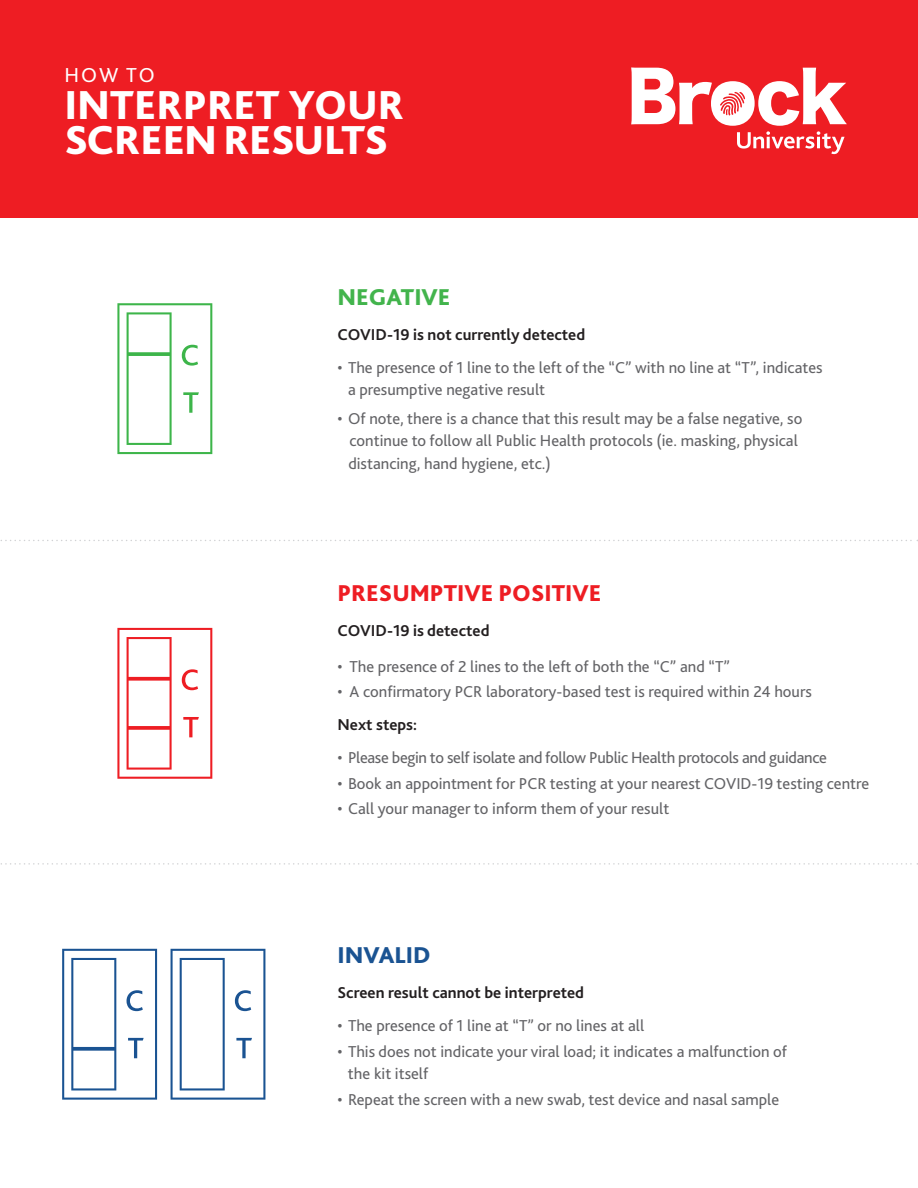
<style>
.page{position:relative;width:918px;height:1188px;background:#fff}
.page>*{position:absolute;margin:0;border:0;box-sizing:border-box;transform-origin:0 0}
.t1{font:800 42.3px "Bliss 2";color:#fff}
.t2{font:800 42.3px "Bliss 2";letter-spacing:-.02em;color:#fff}
.t3{font:800 24px "Bliss 2";color:#ee1d23}
.t4{font:800 24px "Bliss 2";color:#42b44c}
.t5{font:800 24px "Bliss 2";color:#1a5392}
.t6{font:21.15px "Bliss 2";color:#fff}
.t7{font:16.5px "Bliss 2";color:#636366}
.t8{font:700 16.5px "Bliss 2";color:#231f20}
.t9{font:16.5px "Bliss 2";letter-spacing:-.02em;color:#636366}
</style>
<div class="page">
<div style="left:1px;top:0;width:917px;height:217px;background:#ee1d23"></div>
<svg style="left:631px;top:67px;width:216px;height:87px"></svg>
<svg style="left:117px;top:303px;width:95px;height:151px"></svg>
<svg style="left:0;top:540px;width:918px;height:1px"></svg>
<svg style="left:0;top:863px;width:918px;height:2px"></svg>
<svg style="left:117px;top:628px;width:95px;height:151px"></svg>
<svg style="left:62px;top:949px;width:95px;height:151px"></svg>
<svg style="left:171px;top:949px;width:94px;height:151px"></svg>
<p class="t6" style="left:64px;top:62px;width:92px">HOW TO</p>
<p class="t1" style="left:64px;top:78px;width:341px">INTERPRET YOUR</p>
<p class="t2" style="left:64px;top:114px;width:325px">SCREEN RESULTS</p>
<p class="t4" style="left:338px;top:282px;width:115px">NEGATIVE</p>
<p class="t8" style="left:338px;top:324px;width:249px">COVID-19 is not currently detected</p>
<p class="t7" style="left:338px;top:357px;width:487px">• The presence of 1 line to the left of the “C” with no line at “T”, indicates</p>
<p class="t7" style="left:348px;top:379px;width:199px">a presumptive negative result</p>
<p class="t7" style="left:338px;top:408px;width:466px">• Of note, there is a chance that this result may be a false negative, so</p>
<p class="t7" style="left:349px;top:430px;width:450px">continue to follow all Public Health protocols (ie. masking, physical</p>
<p class="t7" style="left:348px;top:453px;width:204px">distancing, hand hygiene, etc.)</p>
<p class="t3" style="left:338px;top:578px;width:265px">PRESUMPTIVE POSITIVE</p>
<p class="t8" style="left:338px;top:620px;width:154px">COVID-19 is detected</p>
<p class="t7" style="left:338px;top:656px;width:394px">• The presence of 2 lines to the left of both the “C” and “T”</p>
<p class="t7" style="left:338px;top:681px;width:476px">• A confirmatory PCR laboratory-based test is required within 24 hours</p>
<p class="t8" style="left:338px;top:714px;width:81px">Next steps:</p>
<p class="t9" style="left:338px;top:747px;width:491px">• Please begin to self isolate and follow Public Health protocols and guidance</p>
<p class="t7" style="left:338px;top:773px;width:533px">• Book an appointment for PCR testing at your nearest COVID-19 testing centre</p>
<p class="t7" style="left:338px;top:798px;width:333px">• Call your manager to inform them of your result</p>
<p class="t5" style="left:338px;top:940px;width:95px">INVALID</p>
<p class="t8" style="left:338px;top:982px;width:248px">Screen result cannot be interpreted</p>
<p class="t7" style="left:338px;top:1015px;width:308px">• The presence of 1 line at “T” or no lines at all</p>
<p class="t7" style="left:338px;top:1041px;width:451px">• This does not indicate your viral load; it indicates a malfunction of</p>
<p class="t7" style="left:348px;top:1063px;width:82px">the kit itself</p>
<p class="t7" style="left:338px;top:1089px;width:443px">• Repeat the screen with a new swab, test device and nasal sample</p>
</div>
